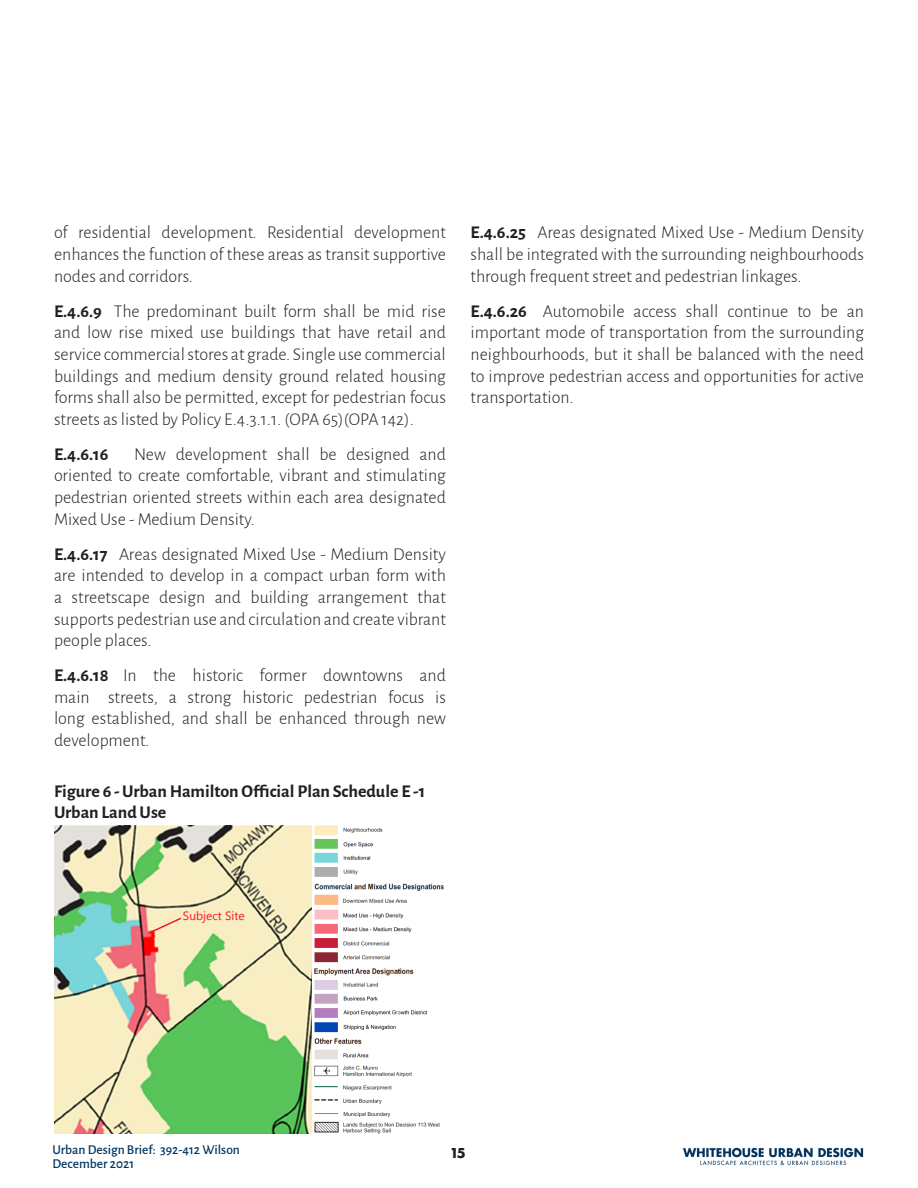
<style>
.page{position:relative;width:918px;height:1188px;background:#fff}
.page>*{position:absolute;margin:0;border:0;box-sizing:border-box;transform-origin:0 0}
.Paragraph_Style_1{font:300 18px/21.6px "Alegreya Sans";color:#231f20;text-align:justify}
.Paragraph_Style_1-2{font:700 18px/21.6px "Alegreya Sans";color:#231f20}
.t1{font:700 15px "Futura PT";color:#231f20}
.t2{font:500 13.5px "Alegreya Sans";color:#003560}
.Photo_Caption{font:12px "Segoe UI Emoji";color:#ee1d23}
.s1{font-weight:700}
</style>
<div class="page">
<img style="left:683px;top:1147px;width:181px;height:19px">
<img style="left:54px;top:825px;width:258px;height:309px">
<img style="left:314px;top:825px;width:130px;height:309px">
<svg style="left:147px;top:912px;width:42px;height:23px"></svg>
<svg style="left:197px;top:912px;width:20px;height:11px"></svg>
<svg style="left:226px;top:912px;width:18px;height:9px"></svg>
<p class="Paragraph_Style_1" style="left:54px;top:221px;width:393px">of residential development. Residential development enhances the function of these areas as transit supportive nodes and corridors.</p>
<p class="Paragraph_Style_1" style="left:54px;top:300px;width:393px"><span class="s1">E.4.6.9</span> The predominant built form shall be mid rise and low rise mixed use buildings that have retail and service commercial stores at grade. Single use commercial buildings and medium density ground related housing forms shall also be permitted, except for pedestrian focus streets as listed by Policy E.4.3.1.1. (OPA 65)(OPA 142).</p>
<p class="Paragraph_Style_1-2" style="left:54px;top:442px;width:56px">E.4.6.16</p>
<p class="Paragraph_Style_1" style="left:54px;top:443px;width:393px;text-indent:80px">New development shall be designed and oriented to create comfortable, vibrant and stimulating pedestrian oriented streets within each area designated Mixed Use - Medium Density.</p>
<p class="Paragraph_Style_1" style="left:54px;top:543px;width:393px"><span class="s1">E.4.6.17</span> Areas designated Mixed Use - Medium Density are intended to develop in a compact urban form with a streetscape design and building arrangement that supports pedestrian use and circulation and create vibrant people places.</p>
<p class="Paragraph_Style_1" style="left:54px;top:664px;width:393px"><span class="s1">E.4.6.18</span> In the historic former downtowns and main streets, a strong historic pedestrian focus is long established, and shall be enhanced through new development.</p>
<p class="Paragraph_Style_1-2" style="left:54px;top:779px;width:373px">Figure 6 - Urban Hamilton Official Plan Schedule E -1<br>Urban Land Use</p>
<p class="Paragraph_Style_1" style="left:471px;top:221px;width:395px"><span class="s1">E.4.6.25</span> Areas designated Mixed Use - Medium Density shall be integrated with the surrounding neighbourhoods through frequent street and pedestrian linkages.</p>
<p class="Paragraph_Style_1" style="left:471px;top:300px;width:395px"><span class="s1">E.4.6.26</span> Automobile access shall continue to be an important mode of transportation from the surrounding neighbourhoods, but it shall be balanced with the need to improve pedestrian access and opportunities for active transportation.</p>
<p class="Photo_Caption" style="left:189px;top:909px;width:51px">◆ ▼ ▼</p>
<p class="t2" style="left:52px;top:1140px;width:189px">Urban Design Brief: 392-412 Wilson</p>
<p class="t1" style="left:450px;top:1143px;width:18px">15</p>
<p class="t2" style="left:52px;top:1155px;width:83px">December 2021</p>
</div>
